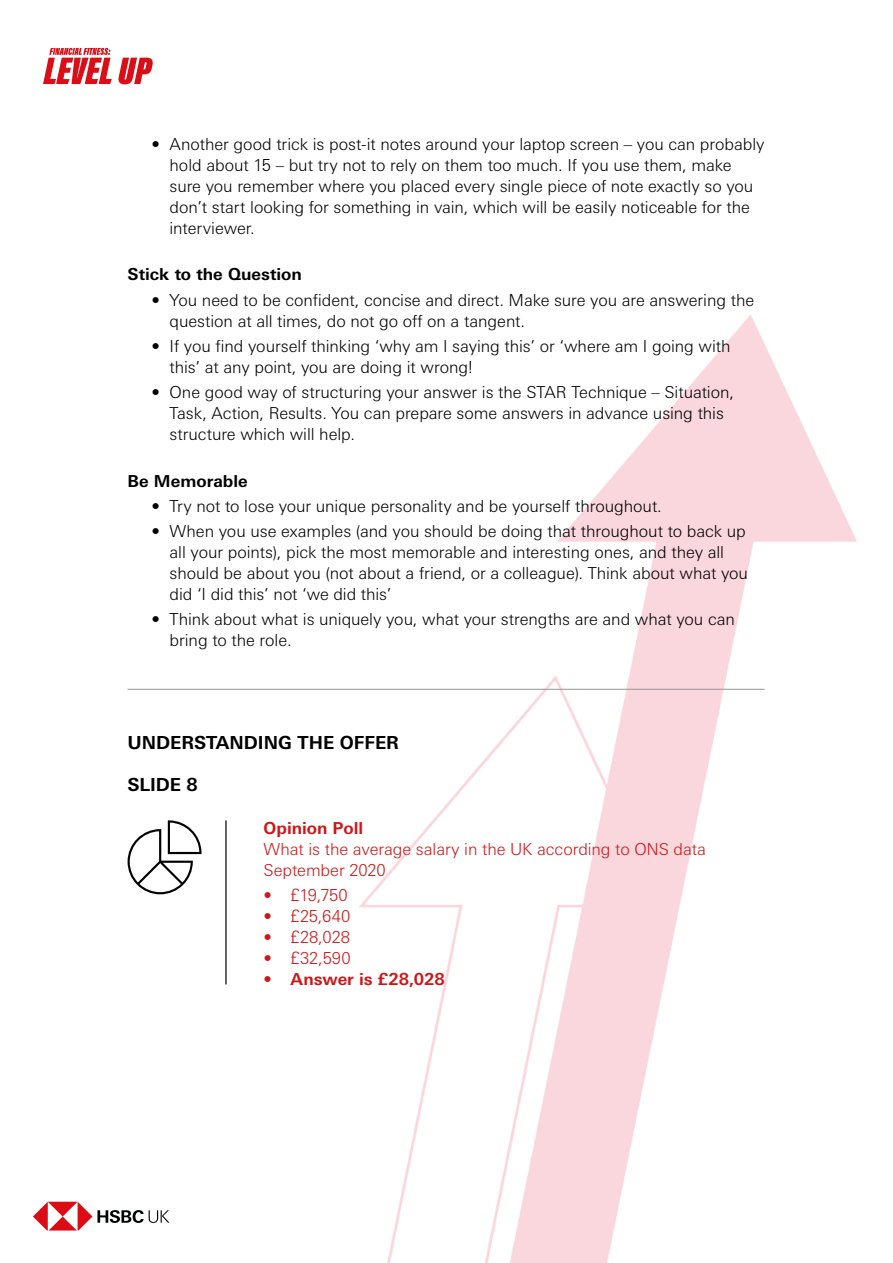
<style>
.page{position:relative;width:893px;height:1263px;background:#fff}
.page>*{position:absolute;margin:0;border:0;box-sizing:border-box;transform-origin:0 0}
.t1{font:700 18px "Univers Nextfor HSBC";color:#000}
.t2{font:300 16.5px/21px "Univers Nextfor HSBC";letter-spacing:-.005em;color:#000}
.t3{font:300 16.5px/21px "Univers Nextfor HSBC";letter-spacing:-.005em;color:#cd1719}
.t4{font:700 16.5px "Univers Nextfor HSBC";color:#000}
.t5{font:700 16.5px "Univers Nextfor HSBC";letter-spacing:-.005em;color:#cd1719}
</style>
<div class="page">
<img style="left:46px;top:47px;width:811px;height:1216px">
<svg style="left:33px;top:1202px;width:136px;height:28px"></svg>
<hr style="left:128px;top:689px;width:637px;height:1px;background:#949494">
<hr style="left:225px;top:820px;width:2px;height:164px;background:#000">
<svg style="left:128px;top:820px;width:74px;height:74px"></svg>
<svg style="left:43px;top:48px;width:110px;height:36px"></svg>
<p class="t2" style="left:170px;top:132px;width:596px;text-indent:-18px">• Another good trick is post-it notes around your laptop screen – you can probably hold about 15 – but try not to rely on them too much. If you use them, make sure you remember where you placed every single piece of note exactly so you don’t start looking for something in vain, which will be easily noticeable for the interviewer.</p>
<p class="t4" style="left:128px;top:263px;width:176px">Stick to the Question</p>
<p class="t2" style="left:170px;top:288px;width:586px;text-indent:-18px">• You need to be confident, concise and direct. Make sure you are answering the question at all times, do not go off on a tangent.</p>
<p class="t2" style="left:170px;top:334px;width:563px;text-indent:-18px">• If you find yourself thinking ‘why am I saying this’ or ‘where am I going with this’ at any point, you are doing it wrong!</p>
<p class="t2" style="left:170px;top:381px;width:566px;text-indent:-18px">• One good way of structuring your answer is the STAR Technique – Situation,<br>Task, Action, Results. You can prepare some answers in advance using this structure which will help.</p>
<p class="t4" style="left:128px;top:469px;width:122px">Be Memorable</p>
<p class="t2" style="left:152px;top:494px;width:512px">• Try not to lose your unique personality and be yourself throughout.</p>
<p class="t2" style="left:170px;top:520px;width:580px;text-indent:-18px">• When you use examples (and you should be doing that throughout to back up all your points), pick the most memorable and interesting ones, and they all should be about you (not about a friend, or a colleague). Think about what you did ‘I did this’ not ‘we did this’</p>
<p class="t2" style="left:170px;top:608px;width:567px;text-indent:-18px">• Think about what is uniquely you, what your strengths are and what you can bring to the role.</p>
<p class="t1" style="left:128px;top:730px;width:273px">UNDERSTANDING THE OFFER</p>
<p class="t1" style="left:128px;top:772px;width:72px">SLIDE 8</p>
<p class="t5" style="left:264px;top:816px;width:101px">Opinion Poll</p>
<p class="t3" style="left:264px;top:837px;width:444px">What is the average salary in the UK according to ONS data<br>September 2020</p>
<p class="t3" style="left:264px;top:883px;width:86px">• £19,750</p>
<p class="t3" style="left:264px;top:904px;width:88px">• £25,640</p>
<p class="t3" style="left:264px;top:925px;width:88px">• £28,028</p>
<p class="t3" style="left:264px;top:946px;width:89px">• £32,590</p>
<p class="t5" style="left:264px;top:967px;width:183px">• Answer is £28,028</p>
</div>
